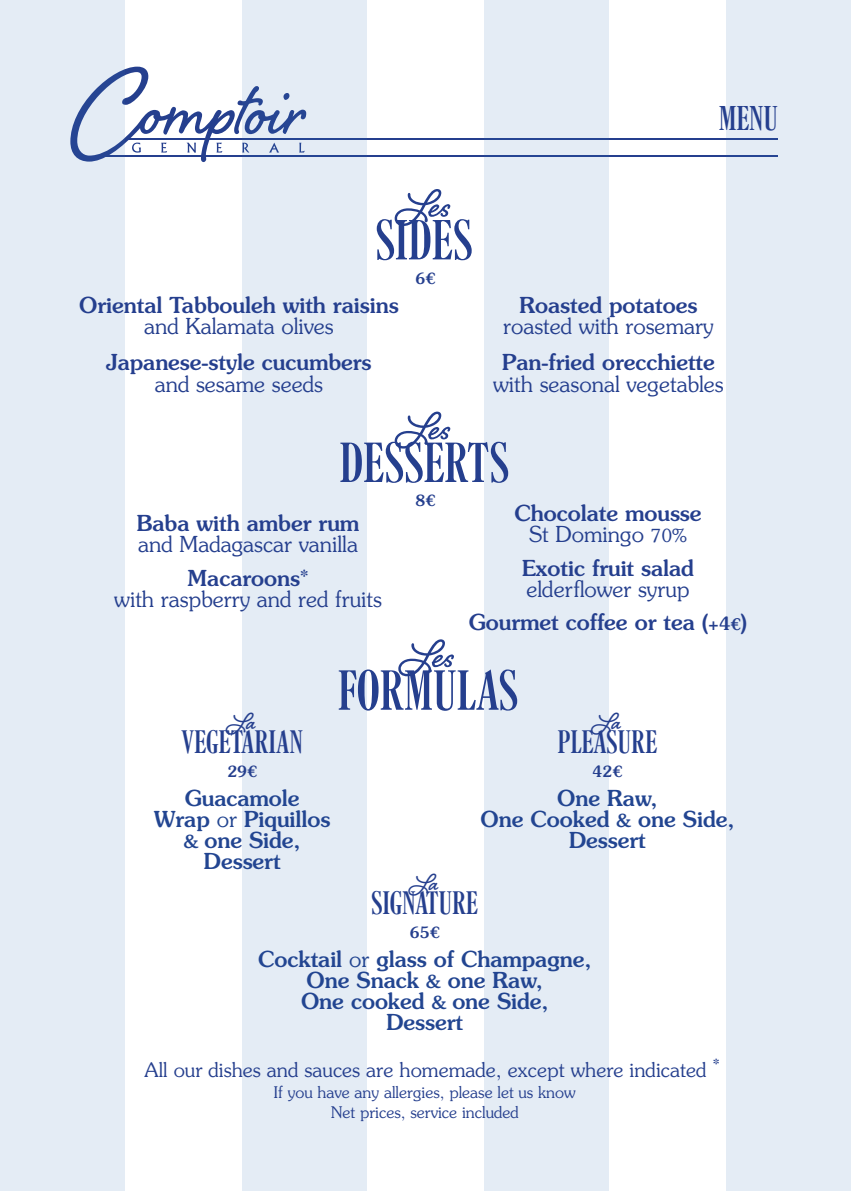
<style>
.page{position:relative;width:851px;height:1191px;background:#fff}
.page>*{position:absolute;margin:0;border:0;box-sizing:border-box;transform-origin:0 0}
.t1{font:59px "Caslon RR Bold Extra Cond";letter-spacing:.015em;color:#253f8e}
.t2{font:700 50px "Shelby";color:#253f8e}
.t3{font:36px "Caslon RR Bold Extra Cond";color:#253f8e}
.t4{font:34px "Caslon RR Bold Extra Cond";letter-spacing:.015em;color:#253f8e}
.t5{font:700 30px "Shelby";color:#253f8e}
.t6{font:500 22px/21.4px "Souvenir Std";color:#253f8e;text-align:center}
.t7{font:500 22px/21px "Souvenir Std";color:#224591;text-align:center}
.t8{font:300 22px "Souvenir Std";color:#253f8e}
.t9{font:300 20px "Souvenir Std";color:#253f8e}
.t10{font:300 19.2px "Souvenir Std";color:#253f8e}
.t11{font:300 16px/20px "Souvenir Std";color:#253f8e;text-align:center}
.t12{font:500 15.4px "Souvenir Std";color:#253f8e}
.s1{font-weight:300}
.s2{font-weight:300;font-size:18px}
.s3{font-size:18px}
.s4{font-size:16px}
</style>
<div class="page">
<hr style="left:127px;top:138px;width:650px;height:1px;background:#253f8e">
<hr style="left:101px;top:155px;width:676px;height:2px;background:#253f8e">
<svg style="left:124px;top:67px;width:118px;height:95px"></svg>
<div style="left:0;top:0;width:124px;height:1191px;background:#e4ecf5"></div>
<div style="left:242px;top:0;width:124px;height:1191px;background:#e4ecf5"></div>
<div style="left:484px;top:0;width:124px;height:1191px;background:#e4ecf5"></div>
<div style="left:726px;top:0;width:124px;height:1191px;background:#e4ecf5"></div>
<h3 class="t3" style="left:719px;top:96px;width:60px">MENU</h3>
<h2 class="t2" style="left:398px;top:170px;width:54px">Les</h2>
<h1 class="t1" style="left:376px;top:204px;width:97px">SIDES</h1>
<p class="t6" style="left:79px;top:296px;width:321px">Oriental Tabbouleh with raisins</p>
<p class="t8" style="left:144px;top:317px;width:191px">and Kalamata olives</p>
<p class="t6" style="left:106px;top:353px;width:267px">Japanese-style cucumbers</p>
<p class="t8" style="left:155px;top:374px;width:170px">and sesame seeds</p>
<p class="t12" style="left:415px;top:272px;width:21px">6€</p>
<p class="t6" style="left:519px;top:296px;width:179px">Roasted potatoes</p>
<p class="t8" style="left:503px;top:317px;width:212px">roasted with rosemary</p>
<p class="t6" style="left:502px;top:353px;width:214px">Pan-fried orecchiette</p>
<p class="t8" style="left:493px;top:374px;width:232px">with seasonal vegetables</p>
<h2 class="t2" style="left:398px;top:392px;width:54px">Les</h2>
<h1 class="t1" style="left:340px;top:427px;width:170px">DESSERTS</h1>
<p class="t12" style="left:415px;top:494px;width:21px">8€</p>
<p class="t6" style="left:514px;top:504px;width:188px">Chocolate mousse<br><span class="s1">St Domingo</span> <span class="s2">70%</span></p>
<p class="t6" style="left:522px;top:559px;width:173px">Exotic fruit salad</p>
<p class="t6" style="left:469px;top:574px;width:280px;line-height:33.4px"><span class="s1">elderflower syrup<br></span>Gourmet coffee or tea (<span class="s3">+4</span><span class="s4">€</span>)</p>
<p class="t6" style="left:137px;top:514px;width:224px">Baba with amber rum</p>
<p class="t8" style="left:138px;top:535px;width:221px">and Madagascar vanilla</p>
<p class="t6" style="left:188px;top:569px;width:122px">Macaroons*</p>
<p class="t8" style="left:114px;top:590px;width:269px">with raspberry and red fruits</p>
<h3 class="t5" style="left:228px;top:701px;width:30px">La</h3>
<h3 class="t4" style="left:181px;top:721px;width:123px">VEGETARIAN</h3>
<p class="t12" style="left:227px;top:765px;width:31px">29€</p>
<p class="t7" style="left:154px;top:789px;width:177px">Guacamole<br>Wrap <span class="s1">or</span> Piquillos <span class="s3">&amp;</span> one Side,<br>Dessert</p>
<h2 class="t2" style="left:401px;top:620px;width:54px">Les</h2>
<h1 class="t1" style="left:338px;top:655px;width:181px">FORMULAS</h1>
<h3 class="t5" style="left:593px;top:701px;width:30px">La</h3>
<h3 class="t4" style="left:558px;top:721px;width:101px">PLEASURE</h3>
<p class="t12" style="left:592px;top:765px;width:31px">42€</p>
<p class="t7" style="left:480px;top:789px;width:255px">One Raw,<br>One Cooked <span class="s3">&amp;</span> one Side,<br>Dessert</p>
<h3 class="t5" style="left:410px;top:862px;width:30px">La</h3>
<h3 class="t4" style="left:372px;top:882px;width:107px">SIGNATURE</h3>
<p class="t12" style="left:410px;top:926px;width:31px">65€</p>
<p class="t7" style="left:258px;top:950px;width:335px">Cocktail <span class="s1">or</span> glass of Champagne,<br>One Snack <span class="s3">&amp;</span> one Raw,<br>One cooked <span class="s3">&amp;</span> one Side,<br>Dessert</p>
<p class="t9" style="left:144px;top:1061px;width:563px">All our dishes and sauces are homemade, except where indicated</p>
<p class="t10" style="left:712px;top:1058px;width:8px">*</p>
<p class="t11" style="left:274px;top:1083px;width:303px">If you have any allergies, please let us know<br>Net prices, service included</p>
</div>
